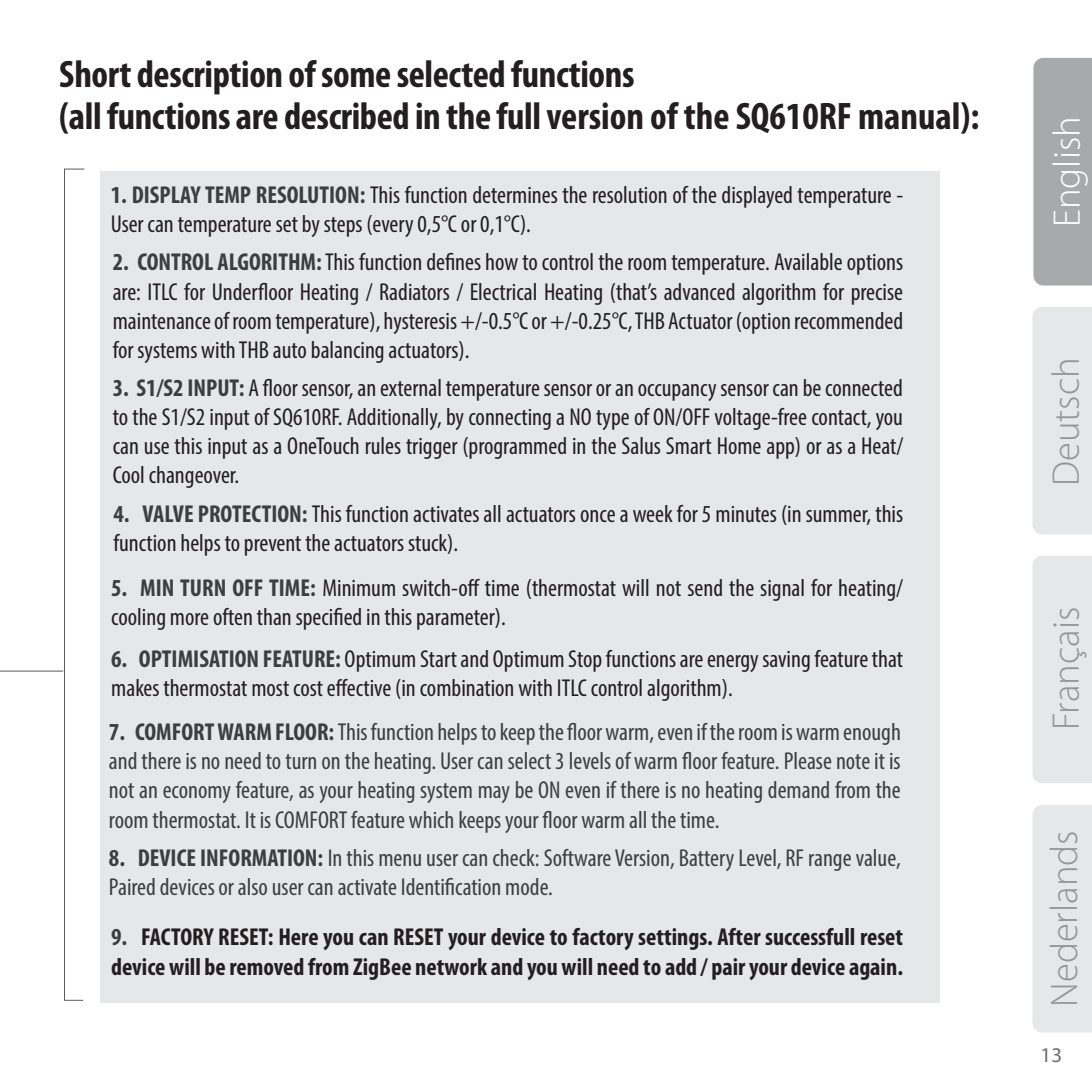
<style>
.page{position:relative;width:1092px;height:1092px;background:#fff}
.page>*{position:absolute;margin:0;border:0;box-sizing:border-box;transform-origin:0 0}
.t1{font:700 condensed 38.5px/42px "Myriad Pro";letter-spacing:-.01em;color:#231f20}
.t2{font:300 38.5px "Myriad Pro";color:#939598}
.t3{font:300 38.5px "Myriad Pro";color:#fff}
.t4{font:condensed 24.5px/29.1px "Myriad Pro";color:#231f20}
.t5{font:condensed 24.5px/29.1px "Myriad Pro";color:#3e3e3f}
.t6{font:700 condensed 24.5px/29.4px "Myriad Pro";color:#231f20}
.t7{font:21px "Myriad Pro";color:#6c6d70}
.s1{font-weight:700;color:#3e3e3f}
.s2{font-weight:700}
.s3{color:#3e3e3f}
</style>
<div class="page">
<div style="left:101px;top:171px;width:838px;height:831px;background:#e6e7e9"></div>
<hr style="left:0;top:670px;width:63px;height:1px;background:#5a5a5d">
<hr style="left:64px;top:169px;width:1px;height:831px;background:#5a5a5d">
<hr style="left:64px;top:168px;width:20px;height:2px;background:#5a5a5d">
<svg style="left:65px;top:999px;width:18px;height:1px"></svg>
<div style="left:1032px;top:307px;width:59px;height:227px;background:#e6e7e9"></div>
<div style="left:1032px;top:556px;width:59px;height:227px;background:#e6e7e9"></div>
<div style="left:1032px;top:805px;width:59px;height:227px;background:#e6e7e9"></div>
<div style="left:1033px;top:58px;width:58px;height:227px;background:#a8a9ad"></div>
<p class="t1" style="left:59px;top:53px;width:921px">Short description of some selected functions<br>(all functions are described in the full version of the SQ610RF manual):</p>
<p class="t4" style="left:111px;top:180px;width:794px"><span class="s1">1. DISPLAY TEMP RESOLUTION:</span> This function determines the resolution of the displayed temperature -<br>User can temperature set by steps (every 0,5°C or 0,1°C).</p>
<p class="t4" style="left:113px;top:247px;width:792px;text-align:justify"><span class="s1">2. CONTROL ALGORITHM:</span> This function defines how to control the room temperature. Available options are: ITLC for Underfloor Heating / Radiators / Electrical Heating (that’s advanced algorithm for precise maintenance of room temperature), hysteresis +/-0.5°C or +/-0.25°C, THB Actuator (option recommended for systems with THB auto balancing actuators).</p>
<p class="t4" style="left:113px;top:373px;width:792px;text-align:justify"><span class="s1">3. S1/S2 INPUT:</span> A floor sensor, an external temperature sensor or an occupancy sensor can be connected to the S1/S2 input of SQ610RF. Additionally, by connecting a NO type of ON/OFF voltage-free contact, you can use this input as a OneTouch rules trigger (programmed in the Salus Smart Home app) or as a Heat/ Cool changeover.</p>
<p class="t4" style="left:113px;top:499px;width:791px"><span class="s1">4. VALVE PROTECTION:</span> This function activates all actuators once a week for 5 minutes (in summer, this function helps to prevent the actuators stuck).</p>
<p class="t4" style="left:111px;top:572px;width:793px"><span class="s1">5. MIN TURN OFF TIME:</span> Minimum switch-off time (thermostat will not send the signal for heating/ cooling more often than specified in this parameter).</p>
<p class="t4" style="left:111px;top:644px;width:793px"><span class="s1">6. OPTIMISATION FEATURE:</span> Optimum Start and Optimum Stop functions are energy saving feature that makes thermostat most cost effective (in combination with ITLC control algorithm).</p>
<p class="t5" style="left:109px;top:717px;width:793px;text-align:justify"><span class="s2">7. COMFORT WARM FLOOR:</span>This function helps to keep the floor warm, even if the room is warm enough and there is no need to turn on the heating. User can select 3 levels of warm floor feature. Please note it is not an economy feature, as your heating system may be ON even if there is no heating demand from the room thermostat. It is COMFORT feature which keeps your floor warm all the time.</p>
<p class="t5" style="left:109px;top:843px;width:793px"><span class="s2">8. DEVICE INFORMATION:</span> In this menu user can check: Software Version, Battery Level, RF range value,<br>Paired devices or also user can activate Identification mode.</p>
<p class="t6" style="left:111px;top:921px;width:793px"><span class="s3">9.</span> FACTORY RESET: Here you can RESET your device to factory settings. After successfull reset device will be removed from ZigBee network and you will need to add / pair your device again.</p>
<p class="t3" style="left:1045px;top:227px;width:112px;rotate:-90deg">English</p>
<p class="t2" style="left:1044px;top:486px;width:130px;rotate:-90deg">Deutsch</p>
<p class="t2" style="left:1044px;top:730px;width:125px;rotate:-90deg">Français</p>
<p class="t2" style="left:1043px;top:1006px;width:178px;rotate:-90deg">Nederlands</p>
<p class="t7" style="left:1040px;top:1042px;width:23px">13</p>
</div>
